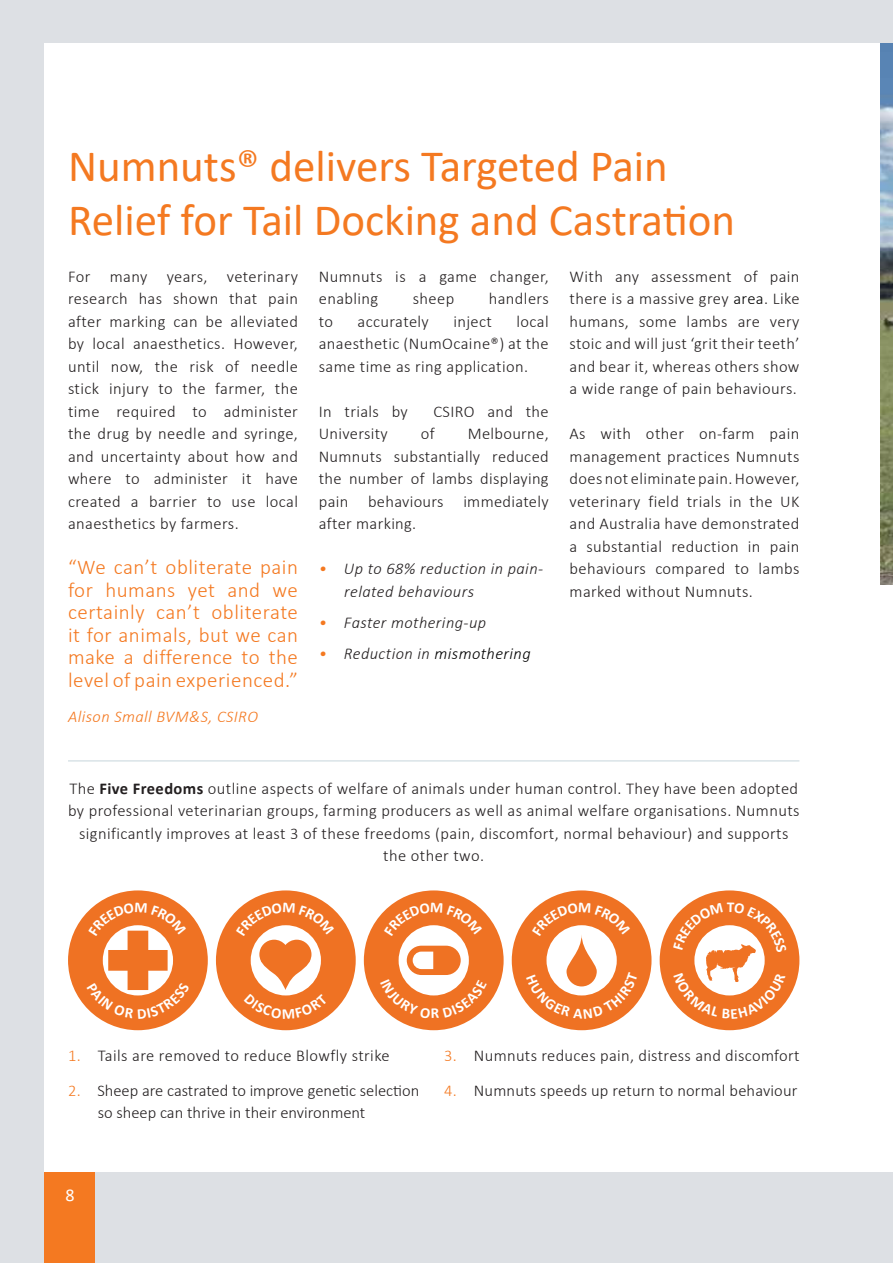
<style>
.page{position:relative;width:893px;height:1263px;background:#dde0e4}
.page>*{position:absolute;margin:0;border:0;box-sizing:border-box;transform-origin:0 0}
.t1{font:45px/54px "Calibri";color:#f47921}
.t2{font:300 21px/22.5px "Calibri";letter-spacing:.025em;color:#f47921;text-align:justify}
.t3{font:18px "Calibri";color:#fff}
.t4{font:300 16.5px/22.5px "Calibri";letter-spacing:.025em;color:#231f20;text-align:justify}
.t5{font:300 16.5px/22.5px "Calibri";color:#231f20}
.t6{font:italic 300 16.5px/22.5px "Calibri";letter-spacing:.025em;color:#231f20}
.t7{font:italic 300 16.5px "Calibri";letter-spacing:.025em;color:#000}
.t8{font:italic 300 16.5px "Calibri";letter-spacing:.025em;color:#f47921}
.s1{color:#000}
.s2{color:#f47921}
.s3{color:#231f20}
.s4{font-weight:700}
</style>
<div class="page">
<div style="left:45px;top:1171px;width:50px;height:92px;background:#f47921"></div>
<div style="left:45px;top:43px;width:848px;height:1128px;background:#fff"></div>
<hr style="left:68px;top:760px;width:731px;height:2px;background:#d9e3e7">
<img style="left:880px;top:43px;width:13px;height:541px">
<svg style="left:364px;top:890px;width:140px;height:140px"></svg>
<svg style="left:68px;top:890px;width:140px;height:140px"></svg>
<svg style="left:216px;top:890px;width:140px;height:140px"></svg>
<svg style="left:512px;top:890px;width:139px;height:140px"></svg>
<svg style="left:660px;top:890px;width:139px;height:140px"></svg>
<h1 class="t1" style="left:68px;top:142px;width:669px">Numnuts® delivers Targeted Pain<br>Relief for Tail Docking and Castration</h1>
<p class="t4" style="left:68px;top:266px;width:231px">For many years, veterinary research has shown that pain after marking can be alleviated by local anaesthetics. However, until now, the risk of needle stick injury to the farmer, the time required to administer the drug by needle and syringe, and uncertainty about how and where to administer it have created a barrier to use local anaesthetics by farmers.</p>
<p class="t2" style="left:68px;top:557px;width:231px">“We can’t obliterate pain for humans yet and we certainly can’t obliterate it for animals, but we can make a difference to the level of pain experienced.”</p>
<p class="t8" style="left:68px;top:710px;width:191px">Alison Small BVM&amp;S, CSIRO</p>
<p class="t4" style="left:319px;top:266px;width:231px">Numnuts is a game changer, enabling</p>
<p class="t4" style="left:569px;top:266px;width:231px">With any assessment of pain there is a massive grey <span class="s1">area</span>. Like humans, some lambs are very stoic and will just ‘grit their teeth’ and bear it, whereas others show a wide range of pain behaviours.</p>
<p class="t4" style="left:569px;top:424px;width:231px">As with other on-farm pain management practices Numnuts does not eliminate pain. However, veterinary field trials in the UK and Australia have demonstrated a substantial reduction in pain behaviours compared to lambs marked without Numnuts.</p>
<p class="t4" style="left:413px;top:289px;width:43px">sheep</p>
<p class="t4" style="left:489px;top:289px;width:61px">handlers</p>
<p class="t4" style="left:319px;top:311px;width:16px">to</p>
<p class="t4" style="left:357px;top:311px;width:73px">accurately</p>
<p class="t4" style="left:453px;top:311px;width:40px">inject</p>
<p class="t4" style="left:319px;top:311px;width:231px;text-indent:198px">local anaesthetic (NumOcaine®) at the same time as ring application.</p>
<p class="t4" style="left:319px;top:401px;width:91px">In trials by</p>
<p class="t4" style="left:433px;top:401px;width:117px">CSIRO and the</p>
<p class="t4" style="left:319px;top:424px;width:71px">University</p>
<p class="t4" style="left:421px;top:424px;width:15px">of</p>
<p class="t4" style="left:319px;top:424px;width:231px;text-indent:149px">Melbourne, Numnuts substantially reduced the number of lambs displaying pain behaviours immediately after marking.</p>
<p class="t6" style="left:344px;top:559px;width:200px;text-indent:-26px"><span class="s2">•</span> Up to 68% reduction in pain&shy;related behaviours</p>
<p class="t6" style="left:319px;top:612px;width:169px"><span class="s2">•</span> Faster mothering-up</p>
<p class="t7" style="left:319px;top:647px;width:213px"><span class="s2">•</span> <span class="s3">Reduction in</span> mismothering</p>
<p class="t4" style="left:68px;top:777px;width:733px;text-align:center">The <span class="s4">Five Freedoms</span> outline aspects of welfare of animals under human control. They have been adopted by professional veterinarian groups, farming producers as well as animal welfare organisations. Numnuts significantly improves at least 3 of these freedoms (pain, discomfort, normal behaviour) and supports the other two.</p>
<p class="t4" style="left:68px;top:1044px;width:323px"><span class="s2">1.</span> Tails are removed to reduce Blowfly strike</p>
<p class="t5" style="left:98px;top:1079px;width:323px;text-indent:-30px"><span class="s2">2.</span> Sheep are castrated to improve genetic selection so sheep can thrive in their environment</p>
<p class="t4" style="left:444px;top:1045px;width:357px"><span class="s2">3.</span> Numnuts reduces pain, distress and discomfort</p>
<p class="t4" style="left:444px;top:1080px;width:355px"><span class="s2">4.</span> Numnuts speeds up return to normal behaviour</p>
<p class="t3" style="left:66px;top:1189px;width:11px">8</p>
</div>
